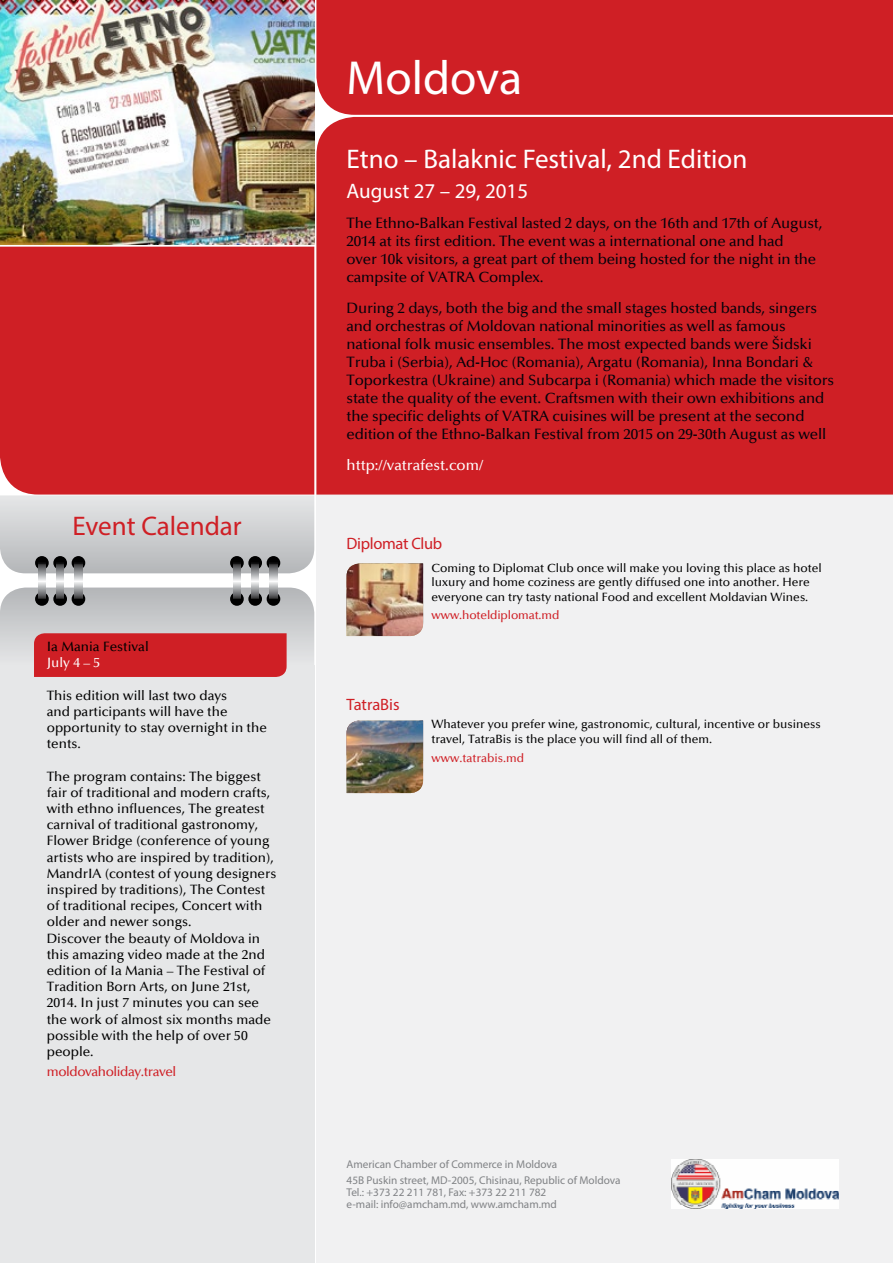
<style>
.page{position:relative;width:893px;height:1263px;background:#fff}
.page>*{position:absolute;margin:0;border:0;box-sizing:border-box;transform-origin:0 0}
.t1{font:48px "Myriad Pro";color:#fff}
.t2{font:27px "Myriad Pro";color:#fff}
.t3{font:27px "Myriad Pro";color:#cf1f25}
.t4{font:21px "Myriad Pro";color:#fff}
.t5{font:16.5px "Myriad Pro";letter-spacing:-.02em;color:#cf1f25}
.t6{font:16.5px "Myriad Pro";color:#cf1f25}
.t7{font:500 15px/18px "Optima";letter-spacing:-.01em;color:#04020b}
.t8{font:500 15px "Optima";color:#fff}
.t9{font:500 13.5px/16.2px "Optima";color:#000}
.t10{font:500 13.5px "Optima";letter-spacing:-.03em;color:#cf1f25}
.t11{font:500 13.5px "Optima";color:#fff}
.t12{font:500 12px/14.4px "Optima";color:#000}
.t13{font:500 12px "Optima";letter-spacing:-.01em;color:#cf1f25}
.t14{font:11.25px/16.2px "Myriad Pro";color:#808285}
</style>
<div class="page">
<div style="left:316px;top:236px;width:577px;height:1027px;background:#f1f1f2"></div>
<svg style="left:0;top:495px;width:314px;height:78px;background:#ced0d2"></svg>
<div style="left:0;top:665px;width:314px;height:598px;background:#e6e7e8"></div>
<svg style="left:0;top:587px;width:314px;height:90px;background:#cb8488"></svg>
<div style="left:316px;top:0;width:577px;height:115px;background:#cf1f25"></div>
<img style="left:347px;top:720px;width:76px;height:73px">
<img style="left:347px;top:563px;width:76px;height:73px">
<img style="left:0;top:0;width:314px;height:244px">
<div style="left:316px;top:117px;width:577px;height:378px;background:#cf1f25"></div>
<div style="left:347px;top:57px;width:350px;height:52px;background:#cf1f25"></div>
<div style="left:35px;top:556px;width:14px;height:14px;background:#000;border-radius:50%"></div>
<div style="left:35px;top:592px;width:14px;height:14px;background:#000;border-radius:50%"></div>
<svg style="left:38px;top:563px;width:8px;height:36px"></svg>
<div style="left:53px;top:556px;width:14px;height:14px;background:#000;border-radius:50%"></div>
<div style="left:53px;top:592px;width:14px;height:14px;background:#000;border-radius:50%"></div>
<svg style="left:56px;top:563px;width:8px;height:36px"></svg>
<svg style="left:72px;top:556px;width:13px;height:14px"></svg>
<svg style="left:72px;top:592px;width:13px;height:14px"></svg>
<svg style="left:75px;top:563px;width:7px;height:36px"></svg>
<div style="left:230px;top:556px;width:14px;height:14px;background:#000;border-radius:50%"></div>
<div style="left:230px;top:592px;width:14px;height:14px;background:#000;border-radius:50%"></div>
<svg style="left:233px;top:563px;width:8px;height:36px"></svg>
<div style="left:248px;top:556px;width:14px;height:14px;background:#000;border-radius:50%"></div>
<div style="left:248px;top:592px;width:14px;height:14px;background:#000;border-radius:50%"></div>
<svg style="left:251px;top:563px;width:8px;height:36px"></svg>
<svg style="left:267px;top:556px;width:13px;height:14px"></svg>
<svg style="left:267px;top:592px;width:13px;height:14px"></svg>
<svg style="left:270px;top:563px;width:7px;height:36px"></svg>
<img style="left:671px;top:1159px;width:168px;height:50px">
<div style="left:0;top:247px;width:314px;height:248px;background:#cf1f25"></div>
<h2 class="t3" style="left:72px;top:509px;width:171px">Event Calendar</h2>
<p class="t9" style="left:47px;top:639px;width:104px">Ia Mania Festival</p>
<p class="t11" style="left:47px;top:655px;width:55px">July 4 – 5</p>
<p class="t9" style="left:47px;top:687px;width:222px">This edition will last two days<br>and participants will have the opportunity to stay overnight in the tents.</p>
<p class="t9" style="left:47px;top:768px;width:231px">The program contains: The biggest fair of traditional and modern crafts, with ethno influences, The greatest carnival of traditional gastronomy, Flower Bridge (conference of young artists who are inspired by tradition), MandrIA (contest of young designers inspired by traditions), The Contest of traditional recipes, Concert with older and newer songs.<br>Discover the beauty of Moldova in this amazing video made at the 2nd edition of Ia Mania – The Festival of Tradition Born Arts, on June 21st, 2014. In just 7 minutes you can see the work of almost six months made possible with the help of over 50 people.</p>
<p class="t10" style="left:47px;top:1064px;width:131px">moldovaholiday.travel</p>
<h1 class="t1" style="left:347px;top:48px;width:177px">Moldova</h1>
<h2 class="t2" style="left:347px;top:142px;width:402px">Etno – Balaknic Festival, 2nd Edition</h2>
<h3 class="t4" style="left:347px;top:178px;width:183px">August 27 – 29, 2015</h3>
<p class="t7" style="left:347px;top:215px;width:477px">The Ethno-Balkan Festival lasted 2 days, on the 16th and 17th of August, 2014 at its first edition. The event was a international one and had<br>over 10k visitors, a great part of them being hosted for the night in the campsite of VATRA Complex.</p>
<p class="t7" style="left:347px;top:299px;width:489px">During 2 days, both the big and the small stages hosted bands, singers and orchestras of Moldovan national minorities as well as famous national folk music ensembles. The most expected bands were Šidski Truba i (Serbia), Ad-Hoc (Romania), Argatu (Romania), Inna Bondari &amp; Toporkestra (Ukraine) and Subcarpa i (Romania) which made the visitors state the quality of the event. Craftsmen with their own exhibitions and the specific delights of VATRA cuisines will be present at the second edition of the Ethno-Balkan Festival from 2015 on 29-30th August as well</p>
<p class="t8" style="left:347px;top:456px;width:138px">http://vatrafest.com/</p>
<p class="t5" style="left:347px;top:533px;width:97px">Diplomat Club</p>
<p class="t12" style="left:432px;top:561px;width:392px">Coming to Diplomat Club once will make you loving this place as hotel luxury and home coziness are gently diffused one into another. Here everyone can try tasty national Food and excellent Moldavian Wines.</p>
<p class="t13" style="left:432px;top:608px;width:129px">www.hoteldiplomat.md</p>
<p class="t6" style="left:347px;top:694px;width:55px">TatraBis</p>
<p class="t12" style="left:432px;top:717px;width:391px">Whatever you prefer wine, gastronomic, cultural, incentive or business travel, TatraBis is the place you will find all of them.</p>
<p class="t13" style="left:432px;top:751px;width:94px">www.tatrabis.md</p>
<p class="t14" style="left:347px;top:1156px;width:276px">American Chamber of Commerce in Moldova<br>45B Puskin street, MD-2005, Chisinau, Republic of Moldova</p>
<p class="t14" style="left:347px;top:1186px;width:212px;line-height:12px">Tel.: +373 22 211 781, Fax: +373 22 211 782 e-mail: info@amcham.md, www.amcham.md</p>
</div>
